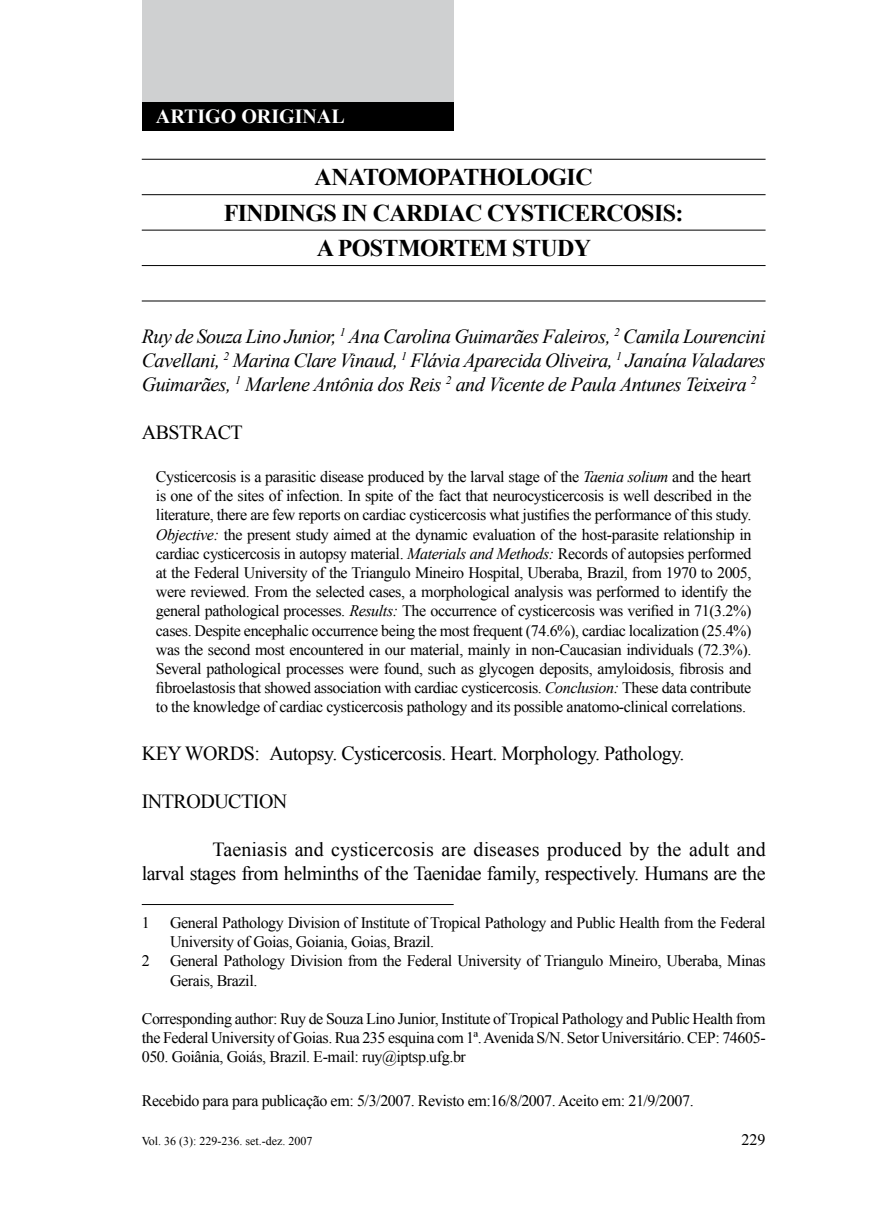
<style>
.page{position:relative;width:879px;height:1219px;background:#fff}
.page>*{position:absolute;margin:0;border:0;box-sizing:border-box;transform-origin:0 0}
.t1{font:700 24px "Times New Roman";letter-spacing:-.025em;color:#000}
.t2{font:700 24px "Times New Roman";letter-spacing:-.06em;color:#000}
.t3{font:20px/24px "Times New Roman";letter-spacing:-.025em;color:#000;text-align:right}
.t4{font:italic 20px/24px "Times New Roman";letter-spacing:-.025em;color:#000;text-align:justify}
.t5{font:700 20px "Times New Roman";color:#fff}
.t6{font:16px/19.2px "Times New Roman";letter-spacing:-.025em;color:#000;text-align:justify}
.t7{font:12px "Times New Roman";color:#000}
.s1{font-style:italic}
</style>
<div class="page">
<div style="left:142px;top:0;width:312px;height:102px;background:#cfd0d1"></div>
<div style="left:142px;top:102px;width:312px;height:28px;background:#000"></div>
<hr style="left:142px;top:159px;width:623px;height:1px;background:#000">
<hr style="left:142px;top:194px;width:623px;height:1px;background:#000">
<hr style="left:142px;top:230px;width:623px;height:1px;background:#000">
<hr style="left:142px;top:265px;width:623px;height:1px;background:#000">
<hr style="left:142px;top:300px;width:623px;height:1px;background:#000">
<hr style="left:142px;top:904px;width:312px;height:1px;background:#000">
<p class="t5" style="left:156px;top:102px;width:190px">ARTIGO ORIGINAL</p>
<h1 class="t2" style="left:315px;top:160px;width:199px">ANATOMOPATHOLOGI</h1>
<h1 class="t1" style="left:575px;top:160px;width:19px">C</h1>
<h1 class="t1" style="left:224px;top:196px;width:461px">FINDINGS IN CARDIAC CYSTICERCOSIS:</h1>
<h1 class="t1" style="left:317px;top:231px;width:121px">A POSTMORT</h1>
<h1 class="t1" style="left:469px;top:231px;width:123px">EM STUDY</h1>
<p class="t4" style="left:142px;top:324px;width:625px">Ruy de Souza Lino Junior, Ana Carolina Guimarães Faleiros, Camila Lourencini Cavellani, <sup>2</sup> Marina Clare Vinaud, <sup>1</sup> Flávia Aparecida Oliveira, <sup>1</sup> Janaína Valadares Guimarães, <sup>1</sup> Marlene Antônia dos Reis <sup>2</sup> and Vicente de Paula Antunes Teixeira <sup>2</sup></p>
<p class="t3" style="left:142px;top:420px;width:102px">ABSTRACT</p>
<p class="t6" style="left:156px;top:467px;width:597px">Cysticercosis is a parasitic disease produced by the larval stage of the <span class="s1">Taenia solium</span> and the heart is one of the sites of infection. In spite of the fact that neurocysticercosis is well described in the literature, there are few reports on cardiac cysticercosis what justifies the performance of this study.<br><span class="s1">Objective:</span> the present study aimed at the dynamic evaluation of the host-parasite relationship in cardiac cysticercosis in autopsy material. <span class="s1">Materials and Methods:</span> Records of autopsies performed at the Federal University of the Triangulo Mineiro Hospital, Uberaba, Brazil, from 1970 to 2005, were reviewed. From the selected cases, a morphological analysis was performed to identify the general pathological processes. <span class="s1">Results:</span> The occurrence of cysticercosis was verified in 71(3.2%) cases. Despite encephalic occurrence being the most frequent (74.6%), cardiac localization (25.4%) was the second most encountered in our material, mainly in non-Caucasian individuals (72.3%).<br>Several pathological processes were found, such as glycogen deposits, amyloidosis, fibrosis and fibroelastosis that showed association with cardiac cysticercosis. <span class="s1">Conclusion:</span> These data contribute to the knowledge of cardiac cysticercosis pathology and its possible anatomo-clinical correlations.</p>
<p class="t3" style="left:142px;top:741px;width:544px">KEY WORDS: Autopsy. Cysticercosis. Heart. Morphology. Pathology.</p>
<p class="t3" style="left:142px;top:789px;width:147px">INTRODUCTION</p>
<p class="t3" style="left:142px;top:837px;width:625px">Taeniasis and cysticercosis are diseases produced by the adult and<br>larval stages from helminths of the Taenidae family, respectively. Humans are the</p>
<p class="t6" style="left:170px;top:913px;width:597px;text-align:left">General Pathology Division of Institute of Tropical Pathology and Public Health from the Federal University of Goias, Goiania, Goias, Brazil.<br>General Pathology Division from the Federal University of Triangulo Mineiro, Uberaba, Minas Gerais, Brazil.</p>
<p class="t6" style="left:142px;top:1009px;width:625px">Corresponding author: Ruy de Souza Lino Junior, Institute of Tropical Pathology and Public Health from the Federal University of Goias. Rua 235 esquina com 1ª. Avenida S/N. Setor Universitário. CEP: 74605- 050. Goiânia, Goiás, Brazil. E-mail: ruy@iptsp.ufg.br</p>
<p class="t6" style="left:142px;top:1090px;width:553px">Recebido para para publicação em: 5/3/2007. Revisto em:16/8/2007. Aceito em: 21/9/2007.</p>
<p class="t7" style="left:142px;top:1133px;width:172px">Vol. 36 (3): 229-236. set.-dez. 2007</p>
<p class="t6" style="left:741px;top:1130px;width:25px">229</p>
</div>
